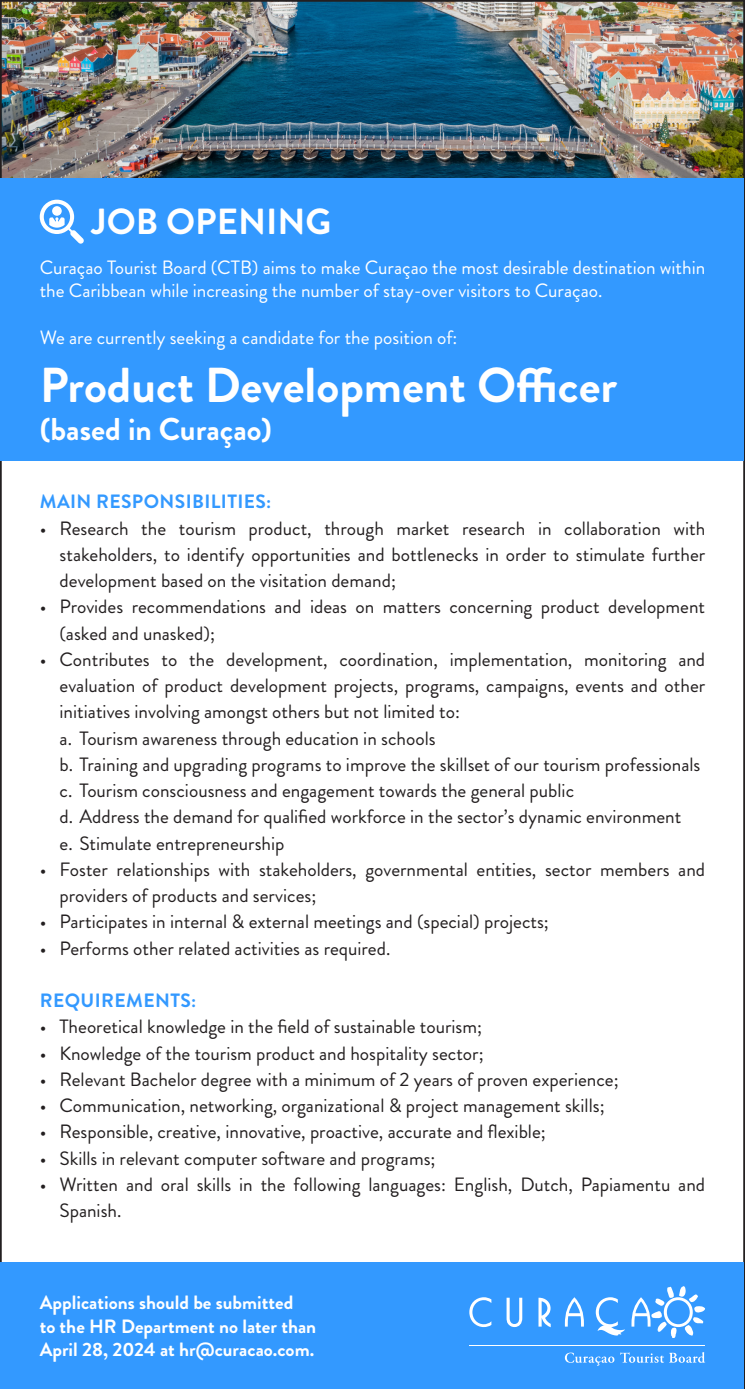
<style>
.page{position:relative;width:745px;height:1389px;background:#fff}
.page>*{position:absolute;margin:0;border:0;box-sizing:border-box;transform-origin:0 0}
.t1{font:700 49px "Brandon Grotesque";color:#fff}
.t2{font:700 36.23px "Brandon Grotesque";color:#fff}
.t3{font:700 31.5px "Brandon Grotesque";color:#fff}
.t4{font:19.25px/26.2px "Brandon Grotesque";color:#231f20}
.t5{font:19.25px/23.1px "Brandon Grotesque";color:#fff}
.t6{font:700 19.25px "Brandon Grotesque";color:#fff}
.t7{font:700 19.25px "Brandon Grotesque";letter-spacing:.02em;color:#39f}
</style>
<div class="page">
<img style="left:3px;top:3px;width:738px;height:176px">
<div style="left:1px;top:179px;width:742px;height:282px;background:#39f"></div>
<div style="left:1px;top:1262px;width:742px;height:127px;background:#39f"></div>
<svg style="left:40px;top:200px;width:44px;height:44px"></svg>
<svg style="left:469px;top:1297px;width:22px;height:30px"></svg>
<svg style="left:506px;top:1298px;width:16px;height:29px"></svg>
<svg style="left:538px;top:1298px;width:12px;height:29px"></svg>
<svg style="left:595px;top:1297px;width:29px;height:39px"></svg>
<svg style="left:564px;top:1297px;width:19px;height:30px"></svg>
<svg style="left:631px;top:1286px;width:73px;height:52px"></svg>
<svg style="left:564px;top:1352px;width:140px;height:14px"></svg>
<hr style="left:469px;top:1345px;width:235px;height:1px;background:#fff">
<p class="t2" style="left:91px;top:197px;width:241px">JOB OPENING</p>
<p class="t5" style="left:40px;top:256px;width:666px">Curaçao Tourist Board (CTB) aims to make Curaçao the most desirable destination within the Caribbean while increasing the number of stay-over visitors to Curaçao.</p>
<p class="t5" style="left:40px;top:326px;width:419px">We are currently seeking a candidate for the position of:</p>
<p class="t1" style="left:40px;top:351px;width:578px">Product Development Officer</p>
<p class="t3" style="left:40px;top:407px;width:233px">(based in Curaçao)</p>
<p class="t7" style="left:40px;top:488px;width:233px">MAIN RESPONSIBILITIES:</p>
<p class="t4" style="left:60px;top:515px;width:646px;text-align:justify;text-indent:-20px">• Research the tourism product, through market research in collaboration with stakeholders, to identify opportunities and bottlenecks in order to stimulate further development based on the visitation demand;</p>
<p class="t4" style="left:60px;top:594px;width:646px;text-indent:-20px">• Provides recommendations and ideas on matters concerning product development (asked and unasked);</p>
<p class="t4" style="left:60px;top:646px;width:646px;text-align:justify;text-indent:-20px">• Contributes to the development, coordination, implementation, monitoring and evaluation of product development projects, programs, campaigns, events and other initiatives involving amongst others but not limited to:</p>
<p class="t4" style="left:60px;top:725px;width:377px">a. Tourism awareness through education in schools</p>
<p class="t4" style="left:60px;top:751px;width:642px">b. Training and upgrading programs to improve the skillset of our tourism professionals</p>
<p class="t4" style="left:60px;top:778px;width:515px">c. Tourism consciousness and engagement towards the general public</p>
<p class="t4" style="left:60px;top:804px;width:623px">d. Address the demand for qualified workforce in the sector’s dynamic environment</p>
<p class="t4" style="left:60px;top:830px;width:226px">e. Stimulate entrepreneurship</p>
<p class="t4" style="left:60px;top:856px;width:646px;text-indent:-20px">• Foster relationships with stakeholders, governmental entities, sector members and providers of products and services;</p>
<p class="t4" style="left:40px;top:909px;width:510px">• Participates in internal &amp; external meetings and (special) projects;</p>
<p class="t4" style="left:40px;top:935px;width:352px">• Performs other related activities as required.</p>
<p class="t7" style="left:40px;top:987px;width:158px">REQUIREMENTS:</p>
<p class="t4" style="left:40px;top:1014px;width:443px">• Theoretical knowledge in the field of sustainable tourism;</p>
<p class="t4" style="left:40px;top:1040px;width:445px">• Knowledge of the tourism product and hospitality sector;</p>
<p class="t4" style="left:40px;top:1066px;width:580px">• Relevant Bachelor degree with a minimum of 2 years of proven experience;</p>
<p class="t4" style="left:40px;top:1093px;width:566px">• Communication, networking, organizational &amp; project management skills;</p>
<p class="t4" style="left:40px;top:1119px;width:507px">• Responsible, creative, innovative, proactive, accurate and flexible;</p>
<p class="t4" style="left:40px;top:1145px;width:397px">• Skills in relevant computer software and programs;</p>
<p class="t4" style="left:60px;top:1171px;width:646px;text-indent:-20px">• Written and oral skills in the following languages: English, Dutch, Papiamentu and<br>Spanish.</p>
<p class="t6" style="left:40px;top:1289px;width:255px">Applications should be submitted</p>
<p class="t6" style="left:40px;top:1312px;width:278px">to the HR Department no later than</p>
<p class="t6" style="left:40px;top:1336px;width:276px">April 28, 2024 at hr@curacao.com.</p>
</div>
